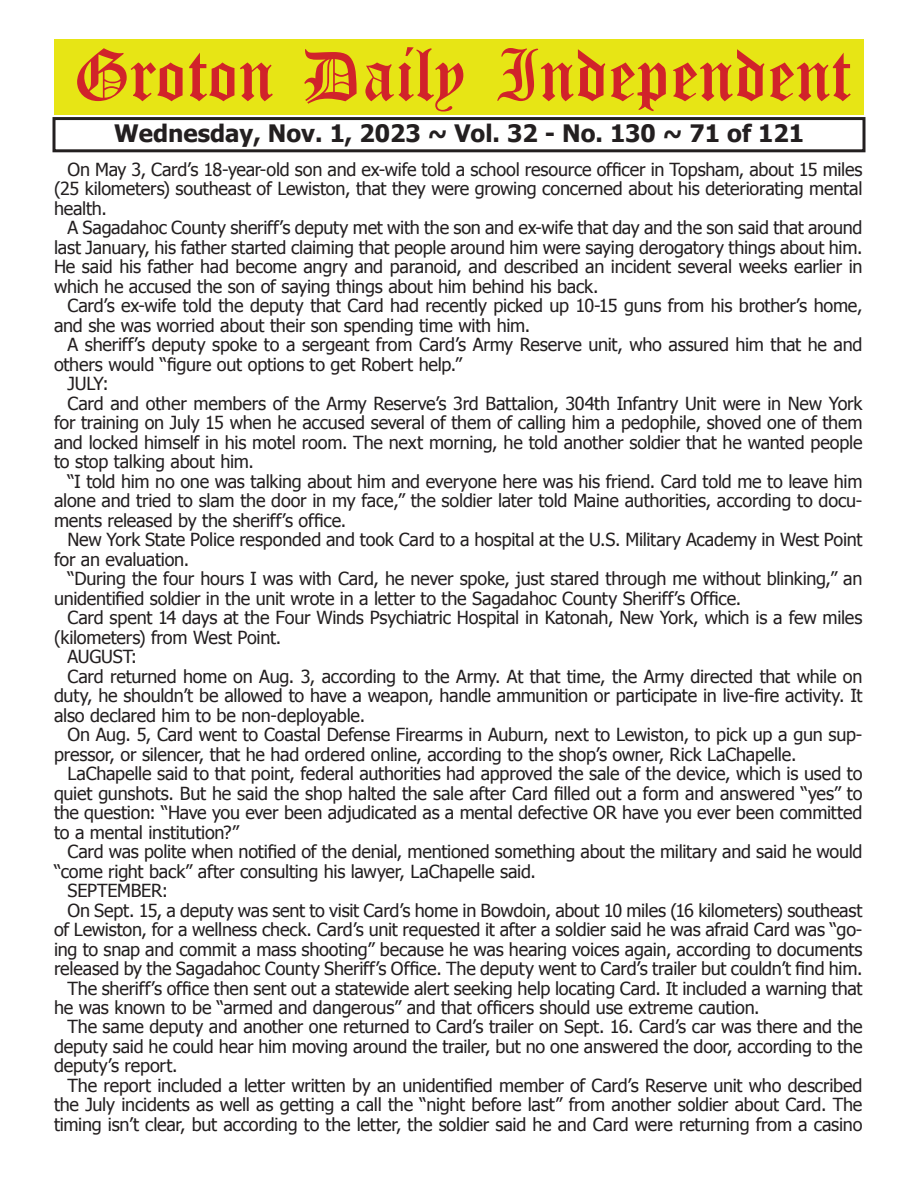
<style>
.page{position:relative;width:918px;height:1188px;background:#fff}
.page>*{position:absolute;margin:0;border:0;box-sizing:border-box;transform-origin:0 0}
.t1{font:54px "Old English Five";color:#d1232a}
.t2{font:700 24px "Tahoma";color:#231f20}
.t3{font:18px/19.5px "Tahoma";letter-spacing:-.01em;color:#231f20;text-align:justify}
</style>
<div class="page">
<div style="left:52px;top:117px;width:814px;height:35px;border:3px solid #231f20"></div>
<div style="left:54px;top:40px;width:810px;height:75px;background:#e7e515"></div>
<h1 class="t1" style="left:73px;top:50px;width:779px">Groton Daily Independent</h1>
<h2 class="t2" style="left:114px;top:116px;width:691px">Wednesday, Nov. 1, 2023 ~ Vol. 32 - No. 130 ~ 71 of 121</h2>
<p class="t3" style="left:54px;top:159px;width:810px;text-indent:14px">On May 3, Card’s 18-year-old son and ex-wife told a school resource officer in Topsham, about 15 miles (25 kilometers) southeast of Lewiston, that they were growing concerned about his deteriorating mental health.</p>
<p class="t3" style="left:54px;top:217px;width:810px;text-indent:14px">A Sagadahoc County sheriff’s deputy met with the son and ex-wife that day and the son said that around last January, his father started claiming that people around him were saying derogatory things about him.<br>He said his father had become angry and paranoid, and described an incident several weeks earlier in which he accused the son of saying things about him behind his back.</p>
<p class="t3" style="left:54px;top:295px;width:810px;text-indent:14px">Card’s ex-wife told the deputy that Card had recently picked up 10-15 guns from his brother’s home, and she was worried about their son spending time with him.</p>
<p class="t3" style="left:68px;top:334px;width:796px">A sheriff’s deputy spoke to a sergeant from Card’s Army Reserve unit, who assured him that he and</p>
<p class="t3" style="left:54px;top:354px;width:410px">others would “figure out options to get Robert help.”</p>
<p class="t3" style="left:68px;top:373px;width:43px">JULY:</p>
<p class="t3" style="left:68px;top:393px;width:796px">Card and other members of the Army Reserve’s 3rd Battalion, 304th Infantry Unit were in New York</p>
<p class="t3" style="left:54px;top:412px;width:810px">for training on July 15 when he accused several of them of calling him a pedophile, shoved one of them</p>
<p class="t3" style="left:54px;top:432px;width:810px">and locked himself in his motel room. The next morning, he told another soldier that he wanted people</p>
<p class="t3" style="left:54px;top:451px;width:201px">to stop talking about him.</p>
<p class="t3" style="left:68px;top:471px;width:797px">“I told him no one was talking about him and everyone here was his friend. Card told me to leave him</p>
<p class="t3" style="left:54px;top:490px;width:810px">alone and tried to slam the door in my face,” the soldier later told Maine authorities, according to docu-</p>
<p class="t3" style="left:54px;top:510px;width:294px">ments released by the sheriff’s office.</p>
<p class="t3" style="left:68px;top:529px;width:796px">New York State Police responded and took Card to a hospital at the U.S. Military Academy in West Point</p>
<p class="t3" style="left:54px;top:549px;width:137px">for an evaluation.</p>
<p class="t3" style="left:68px;top:568px;width:796px">“During the four hours I was with Card, he never spoke, just stared through me without blinking,” an</p>
<p class="t3" style="left:54px;top:588px;width:689px">unidentified soldier in the unit wrote in a letter to the Sagadahoc County Sheriff’s Office.</p>
<p class="t3" style="left:68px;top:607px;width:796px">Card spent 14 days at the Four Winds Psychiatric Hospital in Katonah, New York, which is a few miles</p>
<p class="t3" style="left:54px;top:627px;width:229px">(kilometers) from West Point.</p>
<p class="t3" style="left:68px;top:646px;width:71px">AUGUST:</p>
<p class="t3" style="left:68px;top:665px;width:797px">Card returned home on Aug. 3, according to the Army. At that time, the Army directed that while on</p>
<p class="t3" style="left:54px;top:685px;width:810px">duty, he shouldn’t be allowed to have a weapon, handle ammunition or participate in live-fire activity. It</p>
<p class="t3" style="left:54px;top:704px;width:313px">also declared him to be non-deployable.</p>
<p class="t3" style="left:68px;top:724px;width:796px">On Aug. 5, Card went to Coastal Defense Firearms in Auburn, next to Lewiston, to pick up a gun sup-</p>
<p class="t3" style="left:54px;top:743px;width:744px">pressor, or silencer, that he had ordered online, according to the shop’s owner, Rick LaChapelle.</p>
<p class="t3" style="left:68px;top:763px;width:796px">LaChapelle said to that point, federal authorities had approved the sale of the device, which is used to</p>
<p class="t3" style="left:54px;top:782px;width:810px">quiet gunshots. But he said the shop halted the sale after Card filled out a form and answered “yes” to</p>
<p class="t3" style="left:54px;top:802px;width:810px">the question: “Have you ever been adjudicated as a mental defective OR have you ever been committed</p>
<p class="t3" style="left:54px;top:821px;width:187px">to a mental institution?”</p>
<p class="t3" style="left:68px;top:841px;width:797px">Card was polite when notified of the denial, mentioned something about the military and said he would</p>
<p class="t3" style="left:54px;top:860px;width:483px">“come right back” after consulting his lawyer, LaChapelle said.</p>
<p class="t3" style="left:68px;top:880px;width:102px">SEPTEMBER:</p>
<p class="t3" style="left:68px;top:899px;width:796px">On Sept. 15, a deputy was sent to visit Card’s home in Bowdoin, about 10 miles (16 kilometers) southeast</p>
<p class="t3" style="left:54px;top:919px;width:810px">of Lewiston, for a wellness check. Card’s unit requested it after a soldier said he was afraid Card was “go-</p>
<p class="t3" style="left:54px;top:938px;width:810px">ing to snap and commit a mass shooting” because he was hearing voices again, according to documents</p>
<p class="t3" style="left:54px;top:958px;width:810px">released by the Sagadahoc County Sheriff’s Office. The deputy went to Card’s trailer but couldn’t find him.</p>
<p class="t3" style="left:68px;top:977px;width:796px">The sheriff’s office then sent out a statewide alert seeking help locating Card. It included a warning that</p>
<p class="t3" style="left:54px;top:997px;width:707px">he was known to be “armed and dangerous” and that officers should use extreme caution.</p>
<p class="t3" style="left:68px;top:1016px;width:797px">The same deputy and another one returned to Card’s trailer on Sept. 16. Card’s car was there and the</p>
<p class="t3" style="left:54px;top:1036px;width:810px">deputy said he could hear him moving around the trailer, but no one answered the door, according to the</p>
<p class="t3" style="left:54px;top:1055px;width:125px">deputy’s report.</p>
<p class="t3" style="left:68px;top:1075px;width:796px">The report included a letter written by an unidentified member of Card’s Reserve unit who described</p>
<p class="t3" style="left:54px;top:1094px;width:810px">the July incidents as well as getting a call the “night before last” from another soldier about Card. The</p>
<p class="t3" style="left:54px;top:1114px;width:810px">timing isn’t clear, but according to the letter, the soldier said he and Card were returning from a casino</p>
</div>
